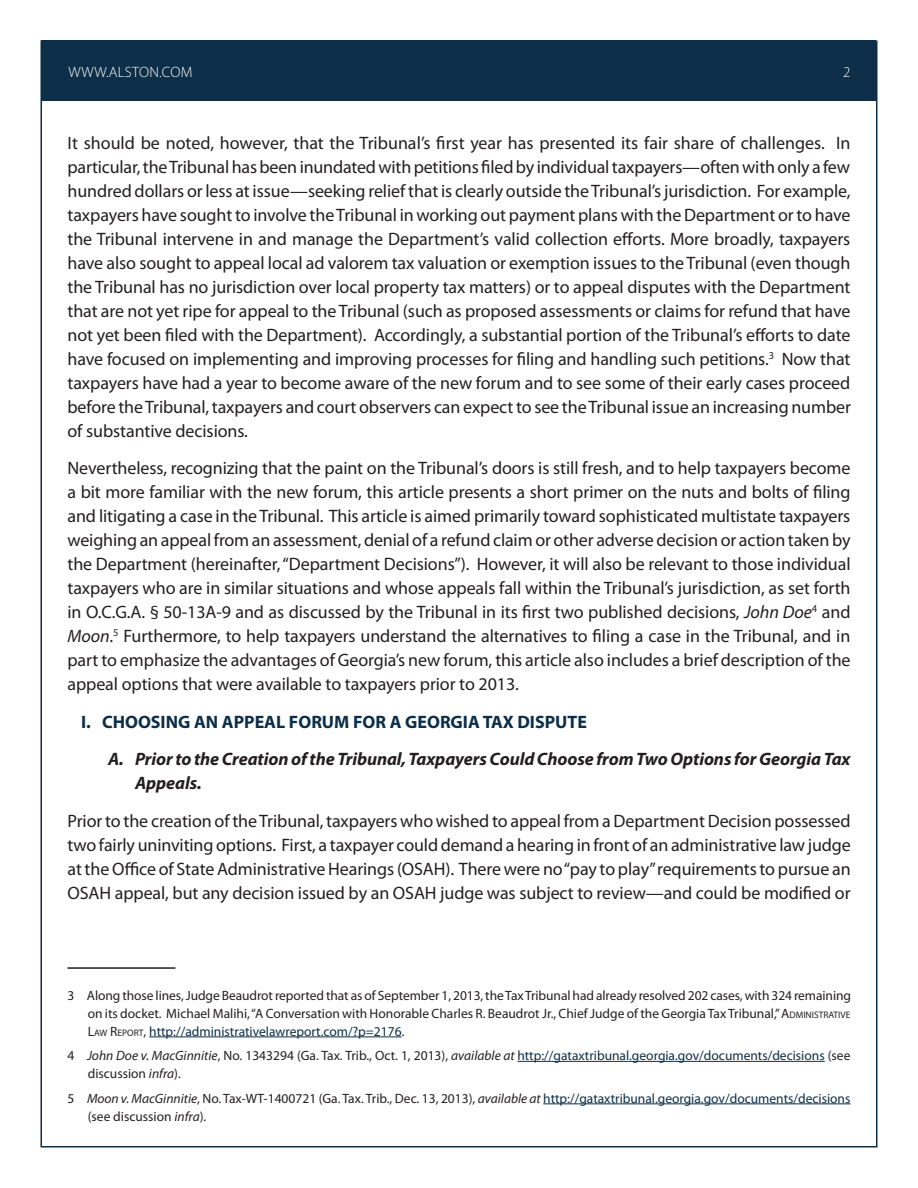
<style>
.page{position:relative;width:918px;height:1188px;background:#fff}
.page>*{position:absolute;margin:0;border:0;box-sizing:border-box;transform-origin:0 0}
.Body_Text{font:18px/24px "Myriad Pro";letter-spacing:-.005em;color:#231f20;text-align:justify}
.t1{font:italic 700 18px/24px "Myriad Pro";letter-spacing:-.005em;color:#231f20}
.t2{font:700 18px "Myriad Pro";color:#0c2e48}
.Paragraph_Style_1{font:300 15px "Myriad Pro";letter-spacing:.02em;color:#fff}
.Footnote{font:13.5px/18px "Myriad Pro";color:#231f20}
.s1{font-style:italic}
.s2{font-style:inherit}
.s3{font-size:9.45px}
.s4{color:#0c2e48}
</style>
<div class="page">
<div style="left:42px;top:40px;width:834px;height:61px;background:#0c2e48"></div>
<hr style="left:68px;top:967px;width:108px;height:2px;background:#231f20">
<hr style="left:149px;top:1037px;width:253px;height:1px;background:#0c2e48">
<hr style="left:517px;top:1061px;width:308px;height:1px;background:#0c2e48">
<hr style="left:543px;top:1104px;width:308px;height:1px;background:#0c2e48">
<p class="Paragraph_Style_1" style="left:68px;top:63px;width:126px">WWW.ALSTON.COM</p>
<p class="Paragraph_Style_1" style="left:843px;top:63px;width:9px">2</p>
<p class="Body_Text" style="left:68px;top:130px;width:785px">It should be noted, however, that the Tribunal’s first year has presented its fair share of challenges. In particular, the Tribunal has been inundated with petitions filed by individual taxpayers—often with only a few hundred dollars or less at issue—seeking relief that is clearly outside the Tribunal’s jurisdiction. For example, taxpayers have sought to involve the Tribunal in working out payment plans with the Department or to have the Tribunal intervene in and manage the Department’s valid collection efforts. More broadly, taxpayers have also sought to appeal local ad valorem tax valuation or exemption issues to the Tribunal (even though the Tribunal has no jurisdiction over local property tax matters) or to appeal disputes with the Department that are not yet ripe for appeal to the Tribunal (such as proposed assessments or claims for refund that have not yet been filed with the Department). Accordingly, a substantial portion of the Tribunal’s efforts to date have focused on implementing and improving processes for filing and handling such petitions.<sup>3</sup> Now that taxpayers have had a year to become aware of the new forum and to see some of their early cases proceed before the Tribunal, taxpayers and court observers can expect to see the Tribunal issue an increasing number of substantive decisions.</p>
<p class="Body_Text" style="left:68px;top:456px;width:785px">Nevertheless, recognizing that the paint on the Tribunal’s doors is still fresh, and to help taxpayers become a bit more familiar with the new forum, this article presents a short primer on the nuts and bolts of filing and litigating a case in the Tribunal. This article is aimed primarily toward sophisticated multistate taxpayers weighing an appeal from an assessment, denial of a refund claim or other adverse decision or action taken by the Department (hereinafter, “Department Decisions”). However, it will also be relevant to those individual taxpayers who are in similar situations and whose appeals fall within the Tribunal’s jurisdiction, as set forth in O.C.G.A. § 50-13A-9 and as discussed by the Tribunal in its first two published decisions, <span class="s1">John Doe</span><sup>4</sup> and <span class="s1">Moon</span>.<sup>5</sup> Furthermore, to help taxpayers understand the alternatives to filing a case in the Tribunal, and in part to emphasize the advantages of Georgia’s new forum, this article also includes a brief description of the appeal options that were available to taxpayers prior to 2013.</p>
<p class="t2" style="left:81px;top:710px;width:507px">I. CHOOSING AN APPEAL FORUM FOR A GEORGIA TAX DISPUTE</p>
<p class="t1" style="left:135px;top:746px;width:717px;text-indent:-27px">A. Prior to the Creation of the Tribunal, Taxpayers Could Choose from Two Options for Georgia Tax<br>Appeals.</p>
<p class="Body_Text" style="left:68px;top:808px;width:785px">Prior to the creation of the Tribunal, taxpayers who wished to appeal from a Department Decision possessed two fairly uninviting options. First, a taxpayer could demand a hearing in front of an administrative law judge at the Office of State Administrative Hearings (OSAH). There were no “pay to play” requirements to pursue an OSAH appeal, but any decision issued by an OSAH judge was subject to review—and could be modified or</p>
<p class="Footnote" style="left:88px;top:986px;width:765px;text-align:justify;text-indent:-20px">3 Along those lines, Judge Beaudrot reported that as of September 1, 2013, the Tax Tribunal had already resolved 202 cases, with 324 remaining on its docket. Michael Malihi, “A Conversation with Honorable Charles R. Beaudrot Jr., Chief Judge of the Georgia Tax Tribunal,” <span class="s2">A</span><span class="s3">DMINISTRATIVE </span><span class="s2">L</span><span class="s3">AW</span> <span class="s2">R</span><span class="s3">EPORT</span>, <span class="s4">http://administrativelawreport.com/?p=2176</span>.</p>
<p class="Footnote" style="left:88px;top:1046px;width:764px;text-indent:-20px">4 <span class="s1">John Doe v. MacGinnitie</span>, No. 1343294 (Ga. Tax. Trib., Oct. 1, 2013), <span class="s1">available at</span> <span class="s4">http://gataxtribunal.georgia.gov/documents/decisions</span> (see discussion <span class="s1">infra</span>).</p>
<p class="Footnote" style="left:88px;top:1089px;width:764px;text-indent:-20px">5 <span class="s1">Moon v. MacGinnitie</span>, No. Tax-WT-1400721 (Ga. Tax. Trib., Dec. 13, 2013), <span class="s1">available at</span> <span class="s4">http://gataxtribunal.georgia.gov/documents/decisions </span>(see discussion <span class="s1">infra</span>).</p>
</div>
